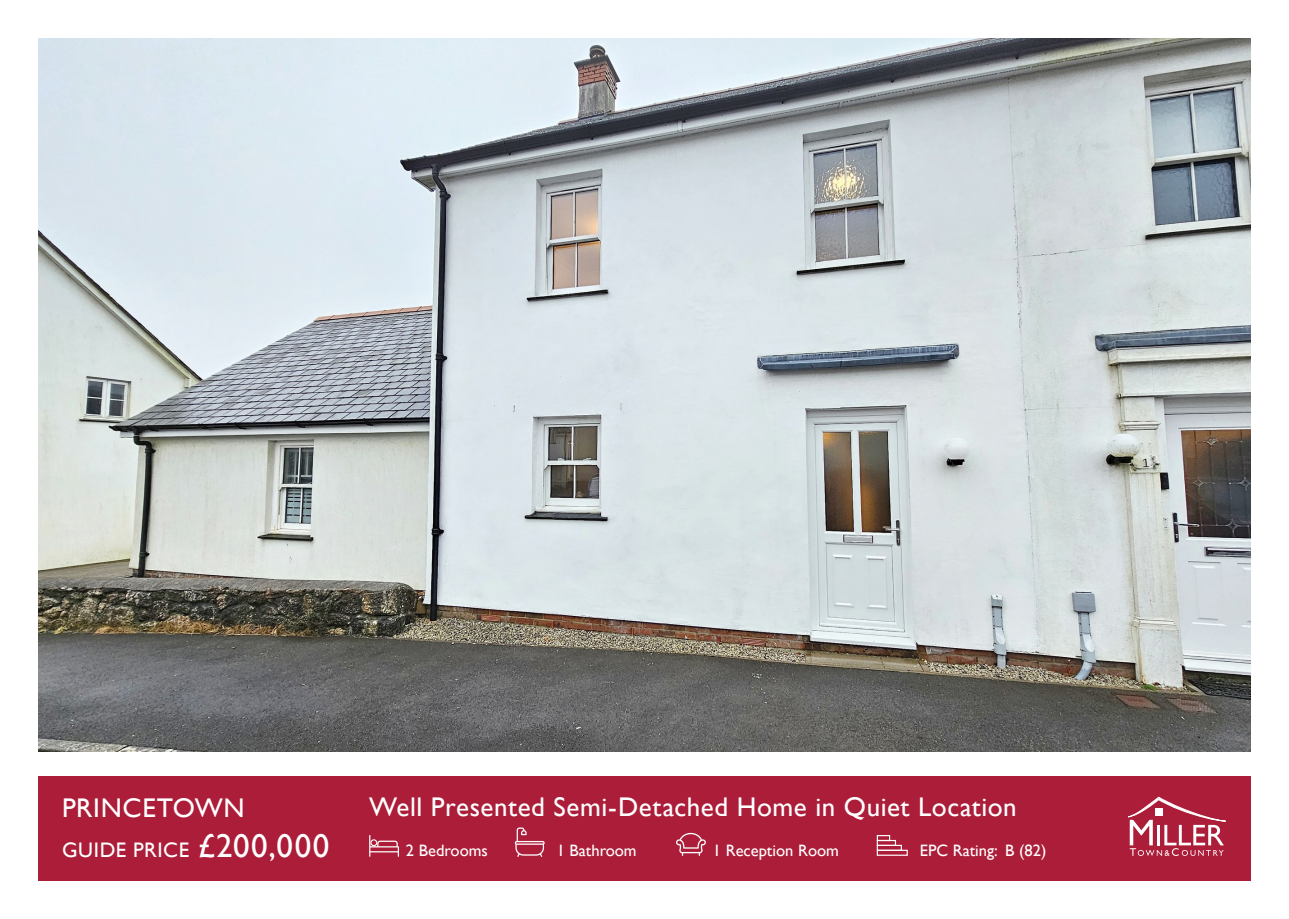
<style>
.page{position:relative;width:1289px;height:919px;background:#fff}
.page>*{position:absolute;margin:0;border:0;box-sizing:border-box;transform-origin:0 0}
.t1{font:27px "Gill Sans";letter-spacing:.02em;color:#fff}
.t2{font:21px "Gill Sans";letter-spacing:.025em;color:#fff}
.t3{font:16.5px "Gill Sans";color:#fff}
.s1{font-size:33px}
</style>
<div class="page">
<div style="left:38px;top:776px;width:1212px;height:104px;background:#ac1d39"></div>
<svg style="left:1128px;top:797px;width:97px;height:58px"></svg>
<svg style="left:369px;top:835px;width:30px;height:21px"></svg>
<svg style="left:515px;top:827px;width:29px;height:29px"></svg>
<svg style="left:676px;top:832px;width:30px;height:23px"></svg>
<div style="left:876px;top:835px;width:14px;height:6px;border:1px solid #fff"></div>
<div style="left:876px;top:839px;width:20px;height:6px;border:1px solid #fff"></div>
<div style="left:876px;top:844px;width:25px;height:6px;border:1px solid #fff"></div>
<div style="left:876px;top:849px;width:31px;height:6px;border:1px solid #fff"></div>
<img style="left:38px;top:38px;width:1212px;height:713px">
<p class="t1" style="left:369px;top:790px;width:649px">Well Presented Semi-Detached Home in Quiet Location</p>
<p class="t1" style="left:62px;top:792px;width:184px">PRINCETOWN</p>
<p class="t2" style="left:62px;top:837px;width:269px">GUIDE PRICE <span class="s1">£200,000</span></p>
<p class="t3" style="left:406px;top:840px;width:83px">2 Bedrooms</p>
<p class="t3" style="left:556px;top:840px;width:81px">1 Bathroom</p>
<p class="t3" style="left:712px;top:840px;width:128px">1 Reception Room</p>
<p class="t3" style="left:919px;top:840px;width:128px">EPC Rating: B (82)</p>
</div>
